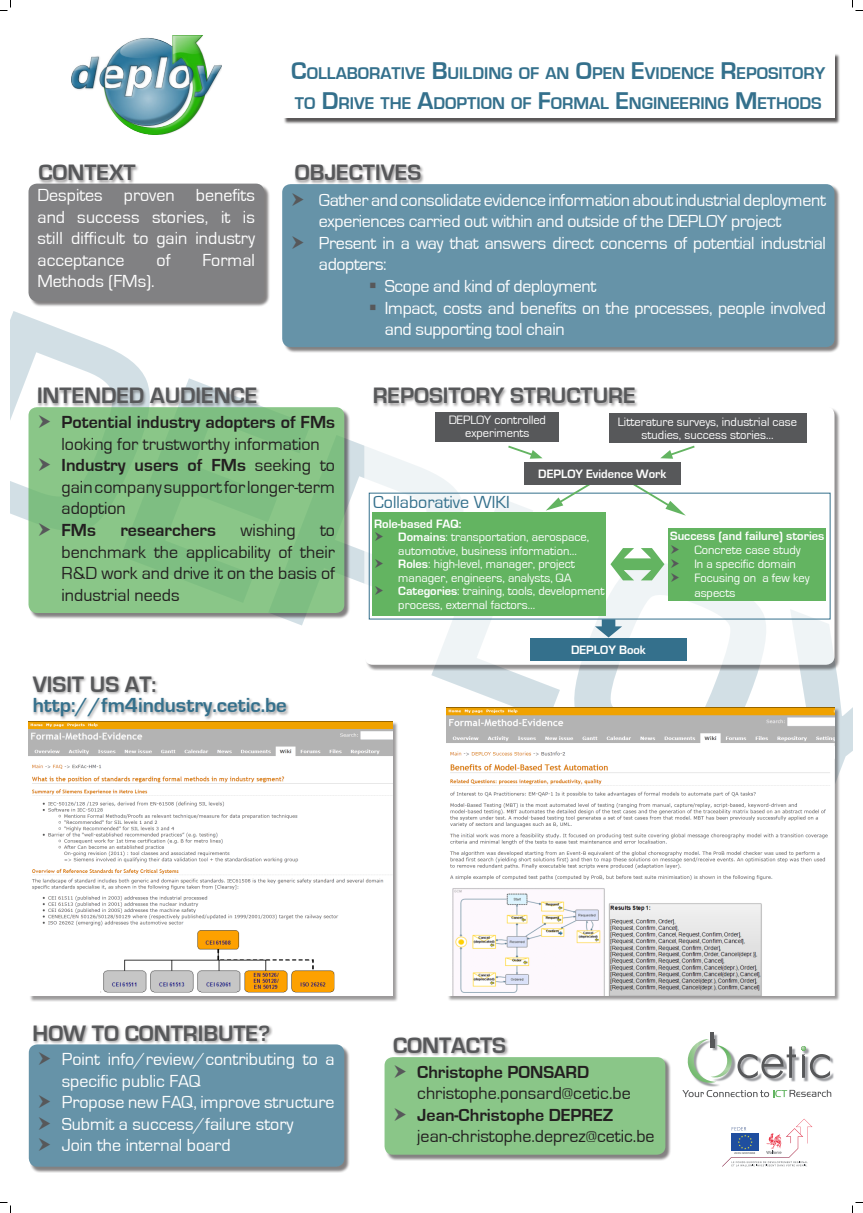
<style>
.page{position:relative;width:863px;height:1213px;background:#fff}
.page>*{position:absolute;margin:0;border:0;box-sizing:border-box;transform-origin:0 0}
.t1{font:700 23px "Eurostile";color:#57585a}
.t2{font:700 21px "Eurostile";color:#34708c}
.puces{font:18px/21.6px "Eurostile";color:#231f20}
.puces-2{font:18px/21.6px "Eurostile";letter-spacing:-.02em;color:#fff}
.puces-3{font:18px/21.6px "Eurostile";color:#fff}
.Blocs_texte{font:18px/21.6px "Eurostile";color:#fff;text-align:justify}
.puces_2e_niv{font:18px/21.6px "Eurostile";letter-spacing:-.02em;color:#fff}
.Blocs_texte-2{font:18px "Eurostile";color:#34708c}
.puces-4{font:700 18px "Eurostile";color:#231f20}
.t3{font:700 17.5px "Eurostile";color:#34708c}
.puces-5{font:12.5px/13.5px "Eurostile";color:#fff}
.Blocs_texte-3{font:12.5px/13px "Eurostile";color:#fff;text-align:center}
.Blocs_texte-4{font:700 12.5px "Eurostile";color:#fff}
.s1{font-size:25px}
.s2{color:#57585a}
.s3{font-weight:700}
</style>
<div class="page">
<svg style="left:10px;top:311px;width:842px;height:457px"></svg>
<div style="left:283px;top:53px;width:558px;height:71px;background:#231f20;opacity:.75"></div>
<div style="left:282px;top:52px;width:552px;height:66px;background:#fff"></div>
<img style="left:831px;top:1057px;width:3px;height:23px">
<hr style="left:710px;top:1032px;width:4px;height:15px;background:#57585a">
<svg style="left:682px;top:1034px;width:149px;height:63px"></svg>
<svg style="left:722px;top:1119px;width:90px;height:48px"></svg>
<div style="left:283px;top:185px;width:558px;height:168px;background:#231f20;opacity:.75"></div>
<div style="left:282px;top:184px;width:552px;height:163px;background:#6693a8;border-radius:9px"></div>
<div style="left:294px;top:164px;width:131px;height:21px;background:#231f20;opacity:.45"></div>
<div style="left:29px;top:408px;width:322px;height:211px;background:#231f20;opacity:.75"></div>
<div style="left:28px;top:407px;width:316px;height:206px;background:#8ac688;border-radius:9px"></div>
<div style="left:37px;top:387px;width:224px;height:21px;background:#231f20;opacity:.45"></div>
<div style="left:30px;top:1045px;width:320px;height:128px;background:#231f20;opacity:.75"></div>
<div style="left:29px;top:1044px;width:315px;height:123px;background:#6693a8;border-radius:9px"></div>
<div style="left:33px;top:1024px;width:240px;height:21px;background:#231f20;opacity:.45"></div>
<div style="left:385px;top:1058px;width:287px;height:103px;background:#231f20;opacity:.75"></div>
<div style="left:384px;top:1057px;width:281px;height:98px;background:#8ac688;border-radius:9px"></div>
<div style="left:392px;top:1036px;width:118px;height:21px;background:#231f20;opacity:.45"></div>
<div style="left:29px;top:184px;width:241px;height:123px;background:#231f20;opacity:.75"></div>
<div style="left:28px;top:184px;width:236px;height:117px;background:#818183;border-radius:9px"></div>
<div style="left:38px;top:164px;width:102px;height:21px;background:#231f20;opacity:.45"></div>
<div style="left:29px;top:722px;width:369px;height:280px;background:#231f20;opacity:.45"></div>
<img style="left:28px;top:721px;width:364px;height:275px">
<div style="left:31px;top:675px;width:259px;height:46px;background:#231f20;opacity:.45"></div>
<div style="left:365px;top:407px;width:476px;height:264px;background:#231f20;opacity:.75"></div>
<svg style="left:364px;top:406px;width:470px;height:259px"></svg>
<div style="left:373px;top:387px;width:266px;height:21px;background:#231f20;opacity:.45"></div>
<div style="left:436px;top:412px;width:123px;height:29px;background:#57585a"></div>
<div style="left:608px;top:413px;width:198px;height:30px;background:#57585a"></div>
<div style="left:530px;top:638px;width:157px;height:23px;background:#34708c"></div>
<svg style="left:595px;top:619px;width:27px;height:19px"></svg>
<svg style="left:660px;top:446px;width:35px;height:13px"></svg>
<div style="left:669px;top:528px;width:157px;height:73px;background:#63b461"></div>
<svg style="left:610px;top:548px;width:54px;height:32px"></svg>
<div style="left:373px;top:512px;width:233px;height:104px;background:#63b461"></div>
<svg style="left:508px;top:446px;width:34px;height:13px"></svg>
<svg style="left:546px;top:485px;width:46px;height:26px"></svg>
<svg style="left:631px;top:482px;width:55px;height:34px"></svg>
<div style="left:524px;top:462px;width:157px;height:23px;background:#57585a"></div>
<img style="left:71px;top:35px;width:150px;height:100px">
<div style="left:447px;top:708px;width:394px;height:294px;background:#231f20;opacity:.45"></div>
<img style="left:447px;top:707px;width:387px;height:289px">
<svg style="left:0;top:0;width:11px;height:11px"></svg>
<svg style="left:0;top:1202px;width:11px;height:11px"></svg>
<svg style="left:852px;top:0;width:11px;height:11px"></svg>
<svg style="left:852px;top:1202px;width:11px;height:11px"></svg>
<svg style="left:39px;top:523px;width:11px;height:4px"></svg>
<p class="t1" style="left:38px;top:160px;width:99px">CONTEXT</p>
<p class="Blocs_texte" style="left:38px;top:185px;width:219px">Despites proven benefits and success stories, it is still difficult to gain industry acceptance</p>
<p class="Blocs_texte" style="left:157px;top:249px;width:15px">of</p>
<p class="Blocs_texte" style="left:202px;top:249px;width:54px">Formal</p>
<p class="Blocs_texte" style="left:38px;top:271px;width:119px">Methods (FMs).</p>
<p class="t3" style="left:291px;top:63px;width:535px"><span class="s1">C</span>OLLABORATIVE <span class="s1">B</span>UILDING OF AN <span class="s1">O</span>PEN <span class="s1">E</span>VIDENCE <span class="s1">R</span>EPOSITORY</p>
<p class="t3" style="left:295px;top:93px;width:528px">TO <span class="s1">D</span>RIVE THE <span class="s1">A</span>DOPTION OF <span class="s1">F</span>ORMAL <span class="s1">E</span>NGINEERING <span class="s1">M</span> ETHODS</p>
<p class="t1" style="left:295px;top:160px;width:128px">OBJECTIVES</p>
<p class="puces-2" style="left:319px;top:189px;width:508px">Gatherandconsolidateevidence informationaboutindustrialdeployment experiences carried out within and outside of the DEPLOY project</p>
<p class="puces-2" style="left:319px;top:233px;width:509px">Present in a way that answers direct concerns of potential industrial adopters:</p>
<p class="puces_2e_niv" style="left:369px;top:276px;width:229px"><span class="s2">▪</span> Scope and kind of deployment</p>
<p class="puces_2e_niv" style="left:385px;top:297px;width:443px;text-indent:-16px"><span class="s2">▪</span> Impact, costs and benefits on the processes, people involved and supporting tool chain</p>
<p class="t1" style="left:37px;top:383px;width:222px">INTENDED AUDIENCE</p>
<p class="puces" style="left:62px;top:412px;width:275px"><span class="s3">Potential industry adopters of FMs </span>looking for trustworthy information</p>
<p class="puces" style="left:62px;top:455px;width:275px;text-align:justify"><span class="s3">Industry users of FMs</span> seeking to gaincompanysupportforlonger-term adoption</p>
<p class="puces-4" style="left:62px;top:520px;width:36px">FMs</p>
<p class="puces-4" style="left:120px;top:520px;width:97px">researchers</p>
<p class="puces" style="left:241px;top:520px;width:57px">wishing</p>
<p class="puces" style="left:62px;top:520px;width:275px;text-align:justify;text-indent:258px">to benchmark the applicability of their R&amp;D work and drive it on the basis of industrial needs</p>
<p class="t1" style="left:33px;top:672px;width:125px">VISIT US AT:</p>
<p class="t2" style="left:33px;top:694px;width:256px">http://fm4industry.cetic.be</p>
<p class="t1" style="left:373px;top:383px;width:264px">REPOSITORY STRUCTURE</p>
<p class="Blocs_texte-3" style="left:449px;top:414px;width:99px">DEPLOY controlled experiments</p>
<p class="Blocs_texte-3" style="left:618px;top:415px;width:181px">Litterature surveys, industrial case studies, success stories…</p>
<p class="Blocs_texte-2" style="left:373px;top:493px;width:138px">Collaborative WIKI</p>
<p class="Blocs_texte-4" style="left:538px;top:467px;width:130px">DEPLOY Evidence Work</p>
<p class="Blocs_texte-4" style="left:374px;top:517px;width:89px">Role-based FAQ:</p>
<p class="puces-5" style="left:398px;top:531px;width:192px"><span class="s3">Domains</span>: transportation, aerospace, automotive, business information…</p>
<p class="puces-5" style="left:398px;top:558px;width:178px"><span class="s3">Roles</span>: high-level, manager, project manager, engineers, analysts, QA</p>
<p class="puces-5" style="left:398px;top:585px;width:208px"><span class="s3">Categories</span>: training, tools, development process, external factors…</p>
<p class="Blocs_texte-4" style="left:571px;top:643px;width:76px">DEPLOY Book</p>
<p class="Blocs_texte-4" style="left:670px;top:529px;width:156px">Success (and failure) stories</p>
<p class="puces-5" style="left:694px;top:543px;width:108px">Concrete case study</p>
<p class="puces-5" style="left:694px;top:557px;width:103px">In a specific domain</p>
<p class="puces-5" style="left:694px;top:571px;width:117px;line-height:15px">Focusing on a few key aspects</p>
<p class="t1" style="left:33px;top:1021px;width:239px">HOW TO CONTRIBUTE?</p>
<p class="puces-3" style="left:62px;top:1049px;width:274px">Point info/review/contributing to a specific public FAQ</p>
<p class="puces-3" style="left:62px;top:1092px;width:274px">Propose new FAQ, improve structure</p>
<p class="puces-3" style="left:62px;top:1113px;width:233px">Submit a success/failure story</p>
<p class="puces-3" style="left:62px;top:1135px;width:170px">Join the internal board</p>
<p class="t1" style="left:393px;top:1033px;width:114px">CONTACTS</p>
<p class="puces" style="left:417px;top:1061px;width:215px"><span class="s3">Christophe PONSARD </span>christophe.ponsard@cetic.be</p>
<p class="puces" style="left:417px;top:1104px;width:239px"><span class="s3">Jean-Christophe DEPREZ </span>jean-christophe.deprez@cetic.be</p>
</div>
